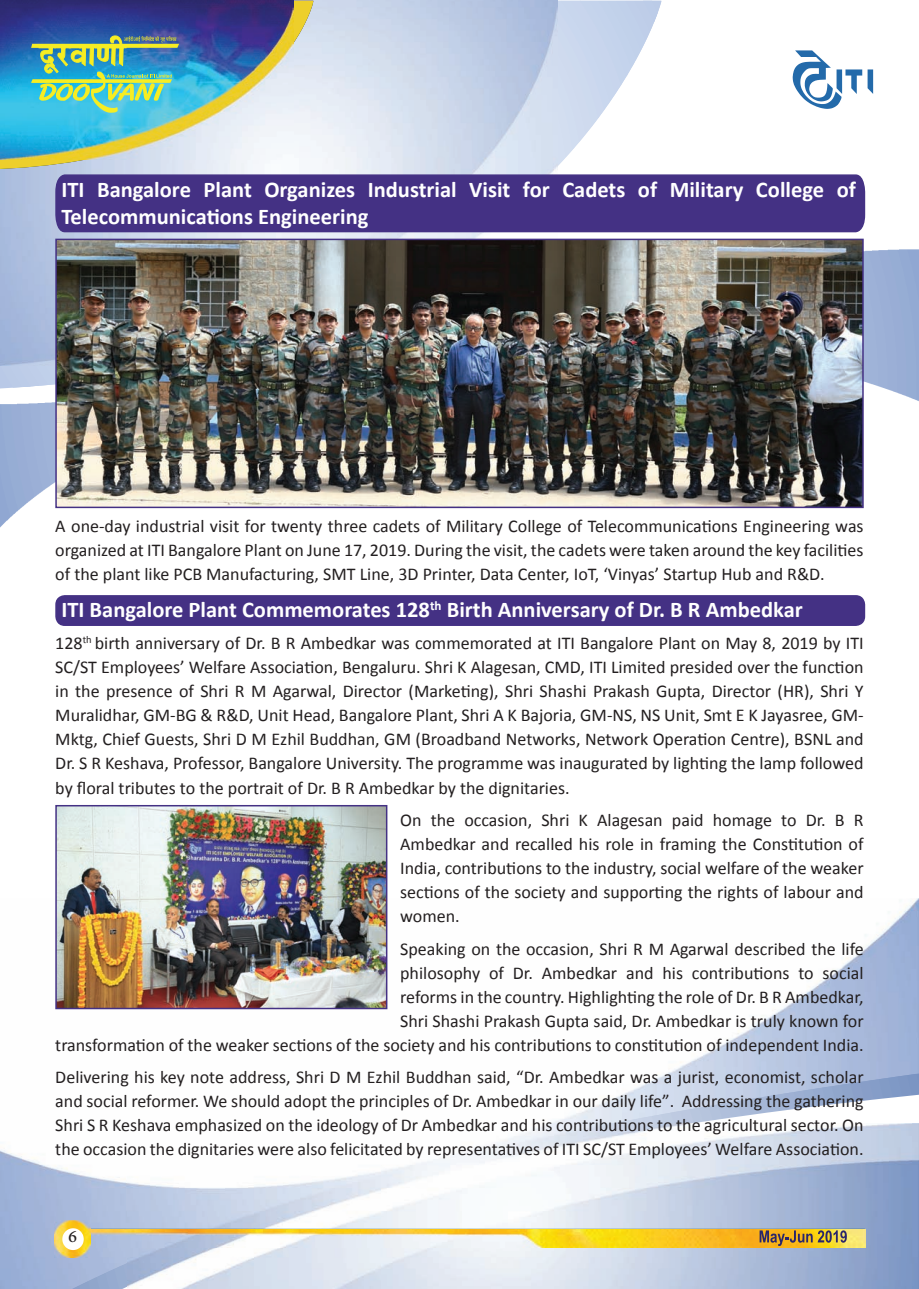
<style>
.page{position:relative;width:919px;height:1289px;background:#fff}
.page>*{position:absolute;margin:0;border:0;box-sizing:border-box;transform-origin:0 0}
.t1{font:700 22.5px/27px "Calibri";color:#fff}
.t2{font:18px/24px "Calibri";color:#231f20}
.t3{font:18px "Adobe Hebrew";color:#231f20}
.t4{font:700 13.05px "Calibri";color:#fff}
.t5{font:10.5px "Calibri";color:#231f20}
</style>
<div class="page">
<img style="left:0;top:898px;width:918px;height:390px">
<img style="left:0;top:249px;width:918px;height:278px">
<img style="left:0;top:1px;width:557px;height:364px">
<svg style="left:55px;top:1073px;width:863px;height:215px"></svg>
<img style="left:0;top:1px;width:293px;height:159px">
<svg style="left:31px;top:36px;width:842px;height:449px"></svg>
<div style="left:55px;top:174px;width:810px;height:59px;background:#443184"></div>
<img style="left:58px;top:242px;width:802px;height:263px">
<div style="left:55px;top:239px;width:808px;height:269px;border:2px solid #443184"></div>
<div style="left:56px;top:596px;width:808px;height:29px;background:#443184;border-radius:9px"></div>
<div style="left:55px;top:595px;width:810px;height:31px;border:2px solid #443184;border-radius:9px"></div>
<img style="left:58px;top:808px;width:326px;height:198px">
<div style="left:55px;top:805px;width:332px;height:204px;border:2px solid #443184"></div>
<p class="t1" style="left:97px;top:175px;width:95px">Bangalore</p>
<p class="t1" style="left:203px;top:175px;width:50px">Plant</p>
<p class="t1" style="left:367px;top:175px;width:90px">Industrial</p>
<p class="t1" style="left:264px;top:175px;width:92px">Organizes</p>
<p class="t1" style="left:61px;top:175px;width:308px">ITI<br>Telecommunications Engineering</p>
<p class="t1" style="left:469px;top:175px;width:43px">Visit</p>
<p class="t1" style="left:523px;top:175px;width:28px">for</p>
<p class="t1" style="left:562px;top:175px;width:65px">Cadets</p>
<p class="t1" style="left:638px;top:175px;width:21px">of</p>
<p class="t1" style="left:669px;top:175px;width:75px">Military</p>
<p class="t1" style="left:756px;top:175px;width:70px">College</p>
<p class="t1" style="left:836px;top:175px;width:21px">of</p>
<p class="t2" style="left:55px;top:513px;width:809px;text-align:justify">A one-day industrial visit for twenty three cadets of Military College of Telecommunications Engineering was organized at ITI Bangalore Plant on June 17, 2019. During the visit, the cadets were taken around the key facilities of the plant like PCB Manufacturing, SMT Line D3, Printer, Data Center, IoT ‘, Vinyas’ Startup Hub and &amp;R .D</p>
<p class="t1" style="left:446px;top:595px;width:357px">Birth Anniversary of Dr RB. Ambedkar</p>
<p class="t4" style="left:430px;top:597px;width:13px">th</p>
<p class="t1" style="left:61px;top:595px;width:370px">ITI Bangalore Plant Commemorates 128</p>
<p class="t2" style="left:95px;top:630px;width:770px">birth anniversary of Dr RB. Ambedkar was commemorated at ITI Bangalore Plant on May 8, 2019 by ITI</p>
<p class="t5" style="left:83px;top:633px;width:11px">th</p>
<p class="t2" style="left:55px;top:630px;width:809px">128<br>SC/ST Employees’ Welfare Association, Bengaluru. Shri K Alagesan, CMD, ITI Limited presided over the function in the presence of Shri MR Agarwal, Director (Marketing ,) Shri Shashi Prakash Gupta, Director (HR ,) Shri Y</p>
<p class="t2" style="left:55px;top:726px;width:809px">Mktg, Chief Guests, Shri D M Ezhil Buddhan, GM (Broadband Networks, Network Operation Centre ,) BSNL and</p>
<p class="t2" style="left:55px;top:702px;width:809px">Muralidhar, GM-BG &amp; &amp;R ,D Unit Head, Bangalore Plant, Shri KA Bajoria, GM-NS, NS Unit, Smt KE Jayasree, GM-</p>
<p class="t2" style="left:55px;top:750px;width:809px">Dr RS. Keshava, Professor, Bangalore University. The programme was inaugurated by lighting the lamp followed by floral tributes to the portrait of Dr RB. Ambedkar by the dignitaries.</p>
<p class="t2" style="left:805px;top:807px;width:59px">D r RB.</p>
<p class="t2" style="left:430px;top:807px;width:26px">the</p>
<p class="t2" style="left:541px;top:807px;width:30px">Shri</p>
<p class="t2" style="left:597px;top:807px;width:67px">Alagesan</p>
<p class="t2" style="left:712px;top:807px;width:61px">homage</p>
<p class="t2" style="left:671px;top:807px;width:33px">paid</p>
<p class="t2" style="left:464px;top:807px;width:69px">occasion,</p>
<p class="t2" style="left:400px;top:807px;width:465px">On<br>Ambedkar and recalled his role in framing the Constitution of India, contributions to the industry, social welfare of the weaker sections of the society and supporting the rights of labour and women.</p>
<p class="t2" style="left:400px;top:935px;width:465px;text-align:right">Speaking on the occasion, Shri MR Agarwal described the life social</p>
<p class="t2" style="left:578px;top:807px;width:11px">K</p>
<p class="t2" style="left:781px;top:807px;width:17px">to</p>
<p class="t2" style="left:489px;top:959px;width:16px">of</p>
<p class="t2" style="left:400px;top:959px;width:81px">philosophy</p>
<p class="t2" style="left:400px;top:983px;width:465px">reforms in the country. Highlighting the role of Dr RB. Ambedkar,</p>
<p class="t2" style="left:400px;top:1007px;width:465px">Shri Shashi Prakash Gupta said, Dr. Ambedkar is truly known for</p>
<p class="t2" style="left:55px;top:1031px;width:809px">transformation of the weaker sections of the society and his contributions to constitution of independent India.</p>
<p class="t2" style="left:55px;top:1064px;width:809px;text-align:justify">Delivering his key note address, Shri D M Ezhil Buddhan said “, Dr. Ambedkar was a jurist, economist, scholar and social reformer. We should adopt the principles of Dr. Ambedkar in our daily life .” Addressing the gathering Shri RS Keshava emphasized on the ideology of Dr Ambedkar and his contributions to the agricultural sector. On the occasion the dignitaries were also felicitated by representatives of ITI SC/ST Employees’ Welfare Association.</p>
<p class="t2" style="left:541px;top:959px;width:77px">Ambedkar</p>
<p class="t2" style="left:662px;top:959px;width:22px">his</p>
<p class="t2" style="left:691px;top:959px;width:99px">contributions</p>
<p class="t2" style="left:626px;top:959px;width:29px">and</p>
<p class="t2" style="left:513px;top:959px;width:22px">Dr.</p>
<p class="t2" style="left:798px;top:959px;width:17px">to</p>
<p class="t3" style="left:68px;top:1225px;width:11px">6</p>
</div>
